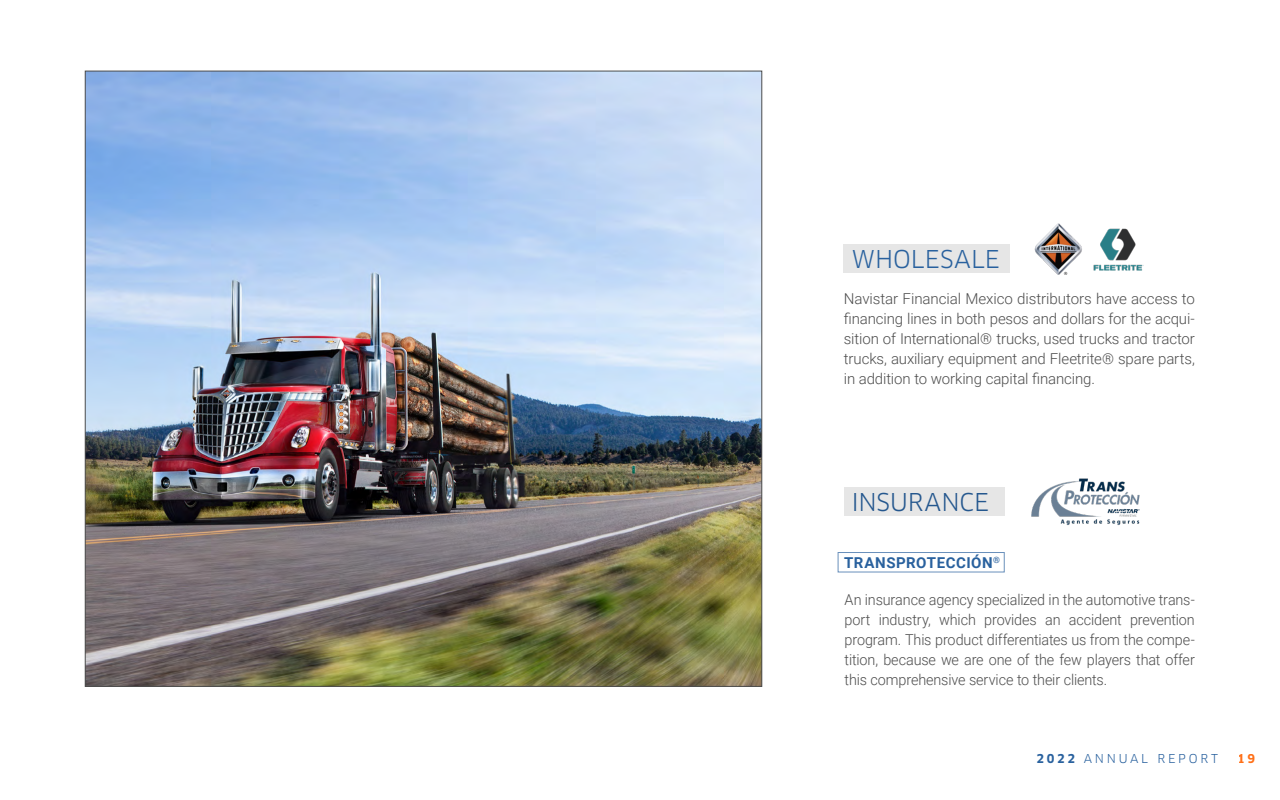
<style>
.page{position:relative;width:1280px;height:800px;background:#fff}
.page>*{position:absolute;margin:0;border:0;box-sizing:border-box;transform-origin:0 0}
.t1{font:24px "Clan OT";color:#29619e}
.t2{font:300 15px/20px "Roboto";letter-spacing:-.01em;color:#4d4d4d;text-align:justify}
.t3{font:300 15px/20px "Roboto";letter-spacing:-.01em;color:#4d4d4d;text-align:justify;scale:.96 1}
.t4{font:700 15px "Roboto";letter-spacing:.035em;color:#29619e}
.t5{font:12px "Clan OT";letter-spacing:.23em;color:#29619e}
.t6{font:700 12px "Clan OT";color:#ff7018}
.s1{font-weight:700}
</style>
<div class="page">
<img style="left:87px;top:73px;width:673px;height:612px">
<img style="left:1031px;top:478px;width:109px;height:47px">
<div style="left:844px;top:244px;width:166px;height:28px;background:#e6e6e6"></div>
<img style="left:1093px;top:228px;width:51px;height:43px">
<img style="left:1034px;top:223px;width:48px;height:51px">
<div style="left:844px;top:488px;width:160px;height:28px;background:#e6e6e6"></div>
<div style="left:838px;top:552px;width:166px;height:20px;border:1px solid #6990bb"></div>
<h1 class="t1" style="left:852px;top:244px;width:150px">WHOLESALE</h1>
<p class="t2" style="left:844px;top:288px;width:353px">Navistar Financial Mexico distributors have access to financing lines in both pesos and dollars for the acqui&shy;sition of International® trucks, used trucks and tractor trucks, auxiliary equipment and Fleetrite® spare parts, in addition to working capital financing.</p>
<h1 class="t1" style="left:852px;top:488px;width:139px">INSURANCE</h1>
<p class="t4" style="left:844px;top:552px;width:157px">TRANSPROTECCIÓN<sup>®</sup></p>
<p class="t3" style="left:845px;top:589px;width:366px">An insurance agency specialized in the automotive trans&shy;port industry, which provides an accident prevention program. This product differentiates us from the compe&shy;tition, because we are one of the few players that offer this comprehensive service to their clients.</p>
<p class="t5" style="left:1037px;top:752px;width:183px"><span class="s1">2022</span> ANNUAL REPORT</p>
<p class="t6" style="left:1238px;top:752px;width:19px">19</p>
</div>
